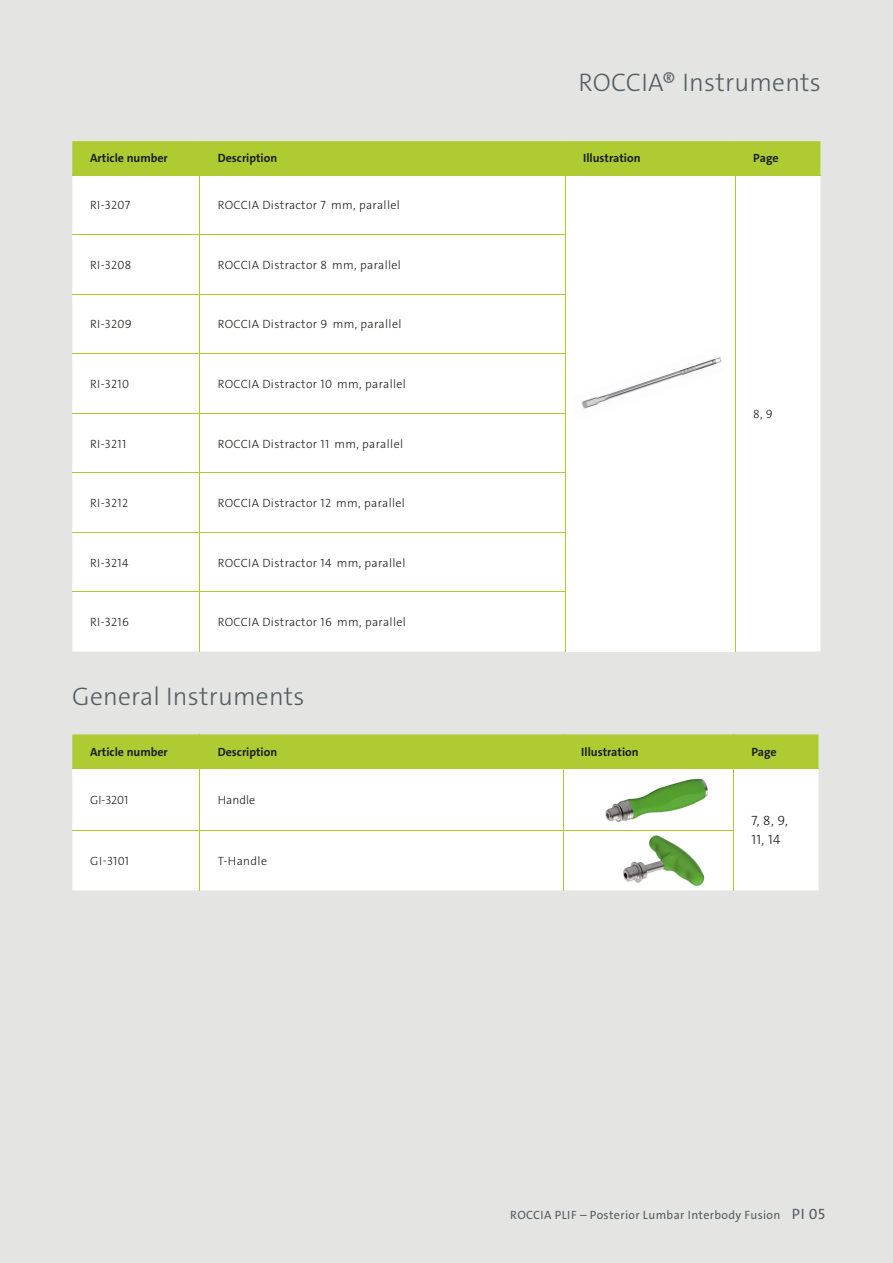
<style>
.page{position:relative;width:893px;height:1263px;background:#e4e4e3}
.page>*{position:absolute;margin:0;border:0;box-sizing:border-box;transform-origin:0 0}
.t1{font:300 25.5px "The Sans C4 s";letter-spacing:.01em;color:#535d62}
.t2{font:300 13.5px/19.5px "The Sans C4 s";color:#1d1d1b}
.t3{font:300 12px "The Sans C4 s";letter-spacing:.03em;color:#1d1d1b}
.t4{font:700 12px "The Sans C4 s";color:#1d1d1b}
.t5{font:12px "The Sans C4 s";letter-spacing:.03em;color:#535d62}
.s1{font-size:15px}
</style>
<div class="page">
<div style="left:72px;top:141px;width:748px;height:34px;background:#afcb32"></div>
<div style="left:72px;top:176px;width:748px;height:475px;background:#fff"></div>
<div style="left:565px;top:175px;width:170px;height:476px;background:#fff"></div>
<hr style="left:199px;top:141px;width:1px;height:34px;background:#afcb32">
<hr style="left:565px;top:141px;width:1px;height:34px;background:#afcb32">
<hr style="left:735px;top:141px;width:1px;height:34px;background:#afcb32">
<hr style="left:199px;top:176px;width:1px;height:58px;background:#afcb32">
<hr style="left:565px;top:176px;width:1px;height:58px;background:#afcb32">
<hr style="left:735px;top:176px;width:1px;height:59px;background:#afcb32">
<hr style="left:199px;top:235px;width:1px;height:59px;background:#afcb32">
<hr style="left:735px;top:235px;width:1px;height:59px;background:#afcb32">
<hr style="left:735px;top:294px;width:1px;height:60px;background:#afcb32">
<hr style="left:735px;top:354px;width:1px;height:59px;background:#afcb32">
<hr style="left:735px;top:413px;width:1px;height:60px;background:#afcb32">
<hr style="left:735px;top:473px;width:1px;height:59px;background:#afcb32">
<hr style="left:735px;top:532px;width:1px;height:60px;background:#afcb32">
<hr style="left:735px;top:592px;width:1px;height:59px;background:#afcb32">
<hr style="left:199px;top:295px;width:1px;height:58px;background:#afcb32">
<hr style="left:565px;top:295px;width:1px;height:58px;background:#afcb32">
<hr style="left:72px;top:353px;width:128px;height:1px;background:#afcb32">
<hr style="left:200px;top:353px;width:366px;height:1px;background:#afcb32">
<hr style="left:199px;top:354px;width:1px;height:59px;background:#afcb32">
<hr style="left:565px;top:354px;width:1px;height:59px;background:#afcb32">
<hr style="left:72px;top:413px;width:128px;height:1px;background:#afcb32">
<hr style="left:200px;top:413px;width:366px;height:1px;background:#afcb32">
<hr style="left:199px;top:414px;width:1px;height:58px;background:#afcb32">
<hr style="left:565px;top:414px;width:1px;height:58px;background:#afcb32">
<hr style="left:72px;top:472px;width:128px;height:1px;background:#afcb32">
<hr style="left:200px;top:472px;width:366px;height:1px;background:#afcb32">
<hr style="left:199px;top:473px;width:1px;height:59px;background:#afcb32">
<hr style="left:565px;top:473px;width:1px;height:59px;background:#afcb32">
<hr style="left:72px;top:532px;width:128px;height:1px;background:#afcb32">
<hr style="left:200px;top:532px;width:366px;height:1px;background:#afcb32">
<hr style="left:199px;top:533px;width:1px;height:58px;background:#afcb32">
<hr style="left:565px;top:533px;width:1px;height:58px;background:#afcb32">
<hr style="left:72px;top:591px;width:128px;height:1px;background:#afcb32">
<hr style="left:200px;top:591px;width:366px;height:1px;background:#afcb32">
<hr style="left:199px;top:592px;width:1px;height:59px;background:#afcb32">
<hr style="left:565px;top:592px;width:1px;height:59px;background:#afcb32">
<hr style="left:565px;top:235px;width:1px;height:59px;background:#afcb32">
<hr style="left:72px;top:294px;width:128px;height:1px;background:#afcb32">
<hr style="left:200px;top:294px;width:366px;height:1px;background:#afcb32">
<hr style="left:72px;top:175px;width:128px;height:1px;background:#afcb32">
<hr style="left:200px;top:175px;width:365px;height:1px;background:#afcb32">
<hr style="left:565px;top:175px;width:170px;height:1px;background:#afcb32">
<hr style="left:735px;top:175px;width:85px;height:1px;background:#afcb32">
<hr style="left:72px;top:234px;width:128px;height:1px;background:#afcb32">
<hr style="left:200px;top:234px;width:366px;height:1px;background:#afcb32">
<svg style="left:72px;top:734px;width:747px;height:156px"></svg>
<hr style="left:199px;top:734px;width:1px;height:34px;background:#afcb32">
<hr style="left:563px;top:734px;width:1px;height:34px;background:#afcb32">
<hr style="left:733px;top:734px;width:1px;height:34px;background:#afcb32">
<hr style="left:199px;top:831px;width:1px;height:59px;background:#afcb32">
<hr style="left:563px;top:831px;width:1px;height:59px;background:#afcb32">
<hr style="left:733px;top:831px;width:1px;height:59px;background:#afcb32">
<hr style="left:72px;top:768px;width:128px;height:1px;background:#afcb32">
<hr style="left:200px;top:768px;width:363px;height:1px;background:#afcb32">
<hr style="left:199px;top:769px;width:1px;height:61px;background:#afcb32">
<hr style="left:563px;top:768px;width:170px;height:1px;background:#afcb32">
<hr style="left:563px;top:769px;width:1px;height:61px;background:#afcb32">
<hr style="left:733px;top:768px;width:86px;height:1px;background:#afcb32">
<hr style="left:733px;top:769px;width:1px;height:61px;background:#afcb32">
<hr style="left:72px;top:830px;width:128px;height:1px;background:#afcb32">
<hr style="left:200px;top:830px;width:363px;height:1px;background:#afcb32">
<hr style="left:563px;top:830px;width:171px;height:1px;background:#afcb32">
<div style="left:577px;top:834px;width:153px;height:55px;background:#fff"></div>
<img style="left:623px;top:835px;width:82px;height:51px">
<img style="left:592px;top:775px;width:131px;height:49px">
<img style="left:581px;top:357px;width:141px;height:52px">
<h1 class="t1" style="left:578px;top:66px;width:244px">ROCCIA® Instruments</h1>
<p class="t4" style="left:90px;top:151px;width:79px">Article number</p>
<p class="t4" style="left:218px;top:151px;width:61px">Description</p>
<p class="t4" style="left:583px;top:151px;width:59px">Illustration</p>
<p class="t4" style="left:753px;top:151px;width:27px">Page</p>
<p class="t3" style="left:90px;top:198px;width:42px">RI-3207</p>
<p class="t3" style="left:218px;top:198px;width:184px">ROCCIA Distractor 7 mm, parallel</p>
<p class="t3" style="left:90px;top:257px;width:43px">RI-3208</p>
<p class="t3" style="left:218px;top:257px;width:185px">ROCCIA Distractor 8 mm, parallel</p>
<p class="t3" style="left:90px;top:317px;width:43px">RI-3209</p>
<p class="t3" style="left:218px;top:317px;width:185px">ROCCIA Distractor 9 mm, parallel</p>
<p class="t3" style="left:90px;top:376px;width:40px">RI-3210</p>
<p class="t3" style="left:218px;top:376px;width:190px">ROCCIA Distractor 10 mm, parallel</p>
<p class="t3" style="left:90px;top:436px;width:38px">RI-3211</p>
<p class="t3" style="left:218px;top:436px;width:187px">ROCCIA Distractor 11 mm, parallel</p>
<p class="t3" style="left:90px;top:495px;width:39px">RI-3212</p>
<p class="t3" style="left:218px;top:495px;width:189px">ROCCIA Distractor 12 mm, parallel</p>
<p class="t3" style="left:90px;top:555px;width:40px">RI-3214</p>
<p class="t3" style="left:218px;top:555px;width:189px">ROCCIA Distractor 14 mm, parallel</p>
<p class="t3" style="left:90px;top:615px;width:40px">RI-3216</p>
<p class="t3" style="left:218px;top:615px;width:190px">ROCCIA Distractor 16 mm, parallel</p>
<h1 class="t1" style="left:72px;top:680px;width:234px">General Instruments</h1>
<p class="t3" style="left:753px;top:406px;width:21px">8, 9</p>
<p class="t4" style="left:90px;top:744px;width:79px">Article number</p>
<p class="t4" style="left:218px;top:744px;width:61px">Description</p>
<p class="t4" style="left:581px;top:744px;width:59px">Illustration</p>
<p class="t4" style="left:751px;top:744px;width:27px">Page</p>
<p class="t3" style="left:90px;top:792px;width:40px">GI-3201</p>
<p class="t3" style="left:218px;top:792px;width:39px">Handle</p>
<p class="t2" style="left:751px;top:811px;width:38px">7, 8, 9,<br>11, 14</p>
<p class="t3" style="left:90px;top:853px;width:40px">GI-3101</p>
<p class="t3" style="left:218px;top:853px;width:51px">T-Handle</p>
<p class="t5" style="left:510px;top:1207px;width:316px">ROCCIA PLIF – Posterior Lumbar Interbody Fusion <span class="s1">PI 05</span></p>
</div>
